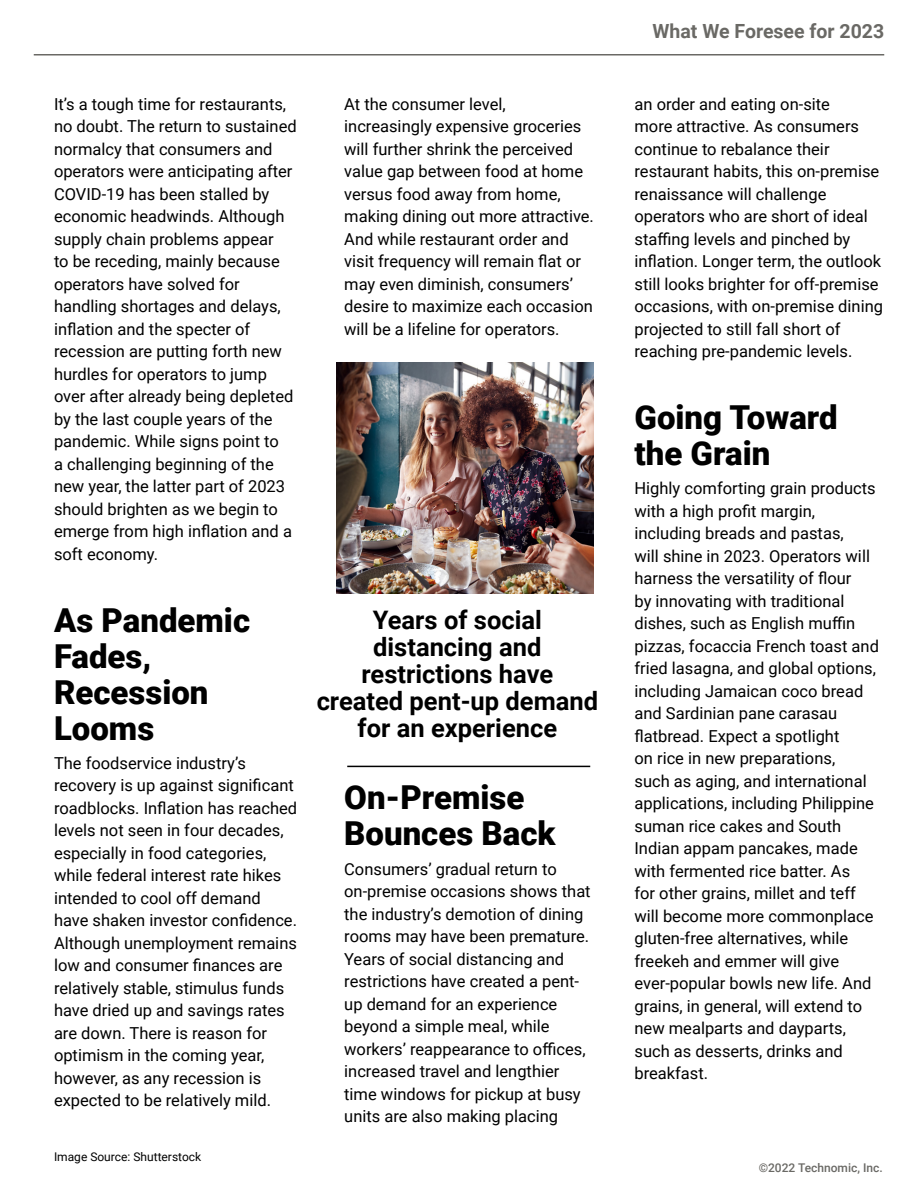
<style>
.page{position:relative;width:918px;height:1188px;background:#fff}
.page>*{position:absolute;margin:0;border:0;box-sizing:border-box;transform-origin:0 0}
.t1{font:900 33px/36px "Roboto";color:#000}
.t2{font:700 25.5px/27px "Roboto";color:#000;text-align:center}
.t3{font:700 19.5px "Roboto";color:#6a6965}
.t4{font:16.5px/22.5px "Roboto";color:#000}
.t5{font:12px "Roboto";color:#000}
.t6{font:500 12px "Roboto";color:#6a6965}
</style>
<div class="page">
<hr style="left:34px;top:54px;width:850px;height:2px;background:#6a6965">
<img style="left:337px;top:363px;width:257px;height:231px">
<hr style="left:347px;top:766px;width:243px;height:1px;background:#000">
<p class="t4" style="left:54px;top:92px;width:244px">It’s a tough time for restaurants, no doubt. The return to sustained normalcy that consumers and operators were anticipating after<br>COVID-19 has been stalled by economic headwinds. Although supply chain problems appear<br>to be receding, mainly because operators have solved for handling shortages and delays, inflation and the specter of recession are putting forth new hurdles for operators to jump over after already being depleted by the last couple years of the pandemic. While signs point to<br>a challenging beginning of the new year, the latter part of 2023 should brighten as we begin to emerge from high inflation and a soft economy.</p>
<h1 class="t1" style="left:54px;top:601px;width:198px">As Pandemic<br>Fades,<br>Recession<br>Looms</h1>
<p class="t4" style="left:54px;top:751px;width:245px">The foodservice industry’s recovery is up against significant roadblocks. Inflation has reached levels not seen in four decades, especially in food categories, while federal interest rate hikes intended to cool off demand have shaken investor confidence.<br>Although unemployment remains low and consumer finances are relatively stable, stimulus funds have dried up and savings rates are down. There is reason for optimism in the coming year, however, as any recession is expected to be relatively mild.</p>
<p class="t5" style="left:54px;top:1148px;width:149px">Image Source: Shutterstock</p>
<p class="t4" style="left:344px;top:92px;width:251px">At the consumer level, increasingly expensive groceries will further shrink the perceived value gap between food at home versus food away from home, making dining out more attractive.<br>And while restaurant order and visit frequency will remain flat or may even diminish, consumers’ desire to maximize each occasion will be a lifeline for operators.</p>
<h2 class="t2" style="left:317px;top:606px;width:283px">Years of social distancing and restrictions have created pent-up demand for an experience</h2>
<h1 class="t1" style="left:344px;top:778px;width:213px">On-Premise<br>Bounces Back</h1>
<p class="t4" style="left:344px;top:857px;width:248px">Consumers’ gradual return to on-premise occasions shows that the industry’s demotion of dining rooms may have been premature.<br>Years of social distancing and restrictions have created a pent&shy;up demand for an experience beyond a simple meal, while workers’ reappearance to offices, increased travel and lengthier time windows for pickup at busy units are also making placing</p>
<p class="t3" style="left:653px;top:17px;width:233px">What We Foresee for 2023</p>
<p class="t4" style="left:635px;top:92px;width:250px">an order and eating on-site<br>more attractive. As consumers continue to rebalance their restaurant habits, this on-premise renaissance will challenge operators who are short of ideal staffing levels and pinched by inflation. Longer term, the outlook still looks brighter for off-premise occasions, with on-premise dining projected to still fall short of reaching pre-pandemic levels.</p>
<h1 class="t1" style="left:634px;top:398px;width:205px">Going Toward the Grain</h1>
<p class="t4" style="left:634px;top:477px;width:246px">Highly comforting grain products with a high profit margin, including breads and pastas,<br>will shine in 2023. Operators will harness the versatility of flour<br>by innovating with traditional dishes, such as English muffin pizzas, focaccia French toast and fried lasagna, and global options, including Jamaican coco bread and Sardinian pane carasau flatbread. Expect a spotlight<br>on rice in new preparations,<br>such as aging, and international applications, including Philippine suman rice cakes and South<br>Indian appam pancakes, made with fermented rice batter. As<br>for other grains, millet and teff will become more commonplace gluten-free alternatives, while freekeh and emmer will give ever-popular bowls new life. And grains, in general, will extend to new mealparts and dayparts, such as desserts, drinks and breakfast.</p>
<p class="t6" style="left:759px;top:1159px;width:126px">©2022 Technomic, Inc.</p>
</div>
